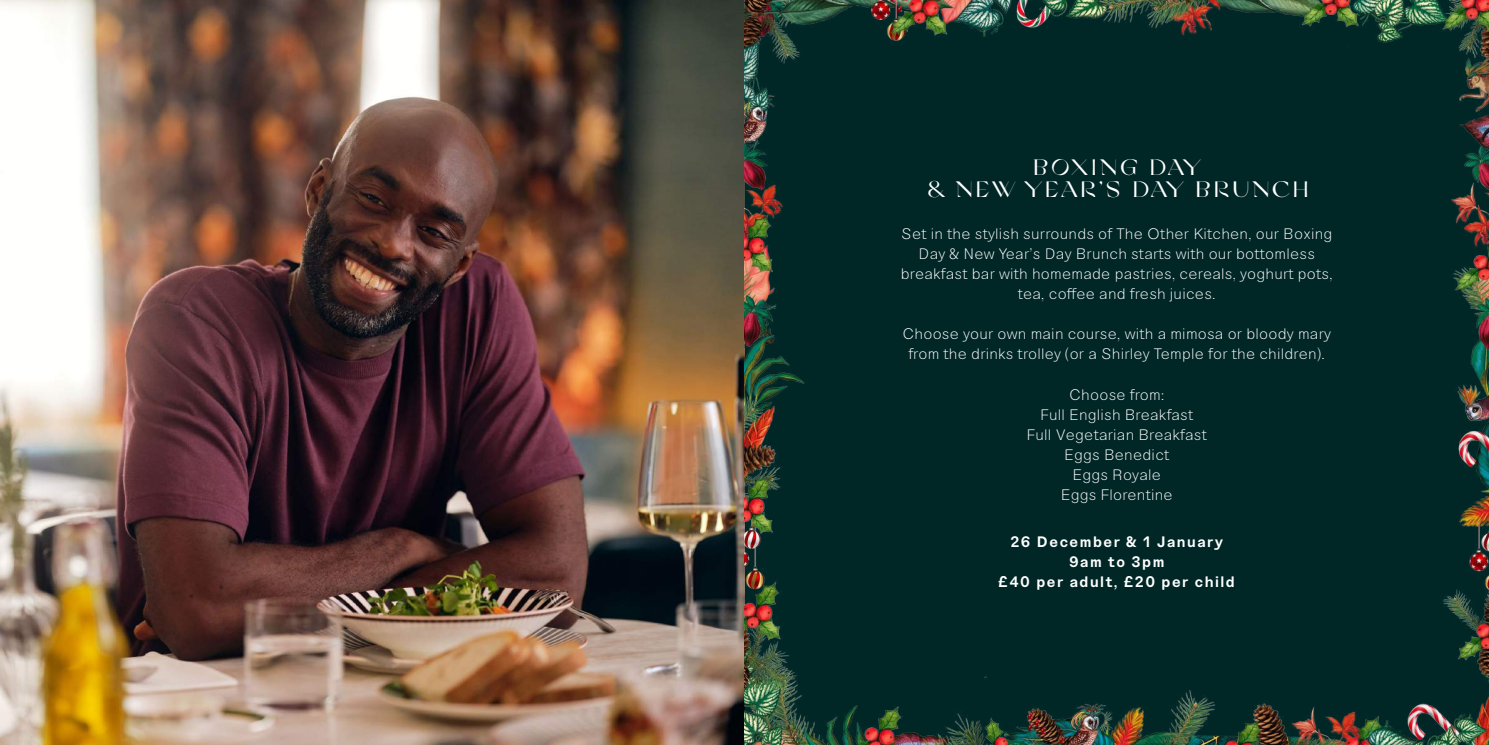
<style>
.page{position:relative;width:1489px;height:745px;background:#fff}
.page>*{position:absolute;margin:0;border:0;box-sizing:border-box;transform-origin:0 0}
.t1{font:22.5px/22.5px "Grand Slang B Side";letter-spacing:.14em;color:#fff;text-align:center}
.t2{font:300 15px/19.9px "NT Bau";letter-spacing:.015em;color:#fff;text-align:center}
.t3{font:700 15px/20px "NT Bau";letter-spacing:.1em;color:#fff;text-align:center}
</style>
<div class="page">
<img style="left:0;top:0;width:1488px;height:744px">
<h1 class="t1" style="left:926px;top:156px;width:382px">BOXING DAY<br>&amp; NEW YEAR’S DAY BRUNCH</h1>
<p class="t2" style="left:900px;top:223px;width:433px">Set in the stylish surrounds of The Other Kitchen, our Boxing Day &amp; New Year’s Day Brunch starts with our bottomless breakfast bar with homemade pastries, cereals, yoghurt pots, tea, coffee and fresh juices.</p>
<p class="t2" style="left:902px;top:323px;width:430px">Choose your own main course, with a mimosa or bloody mary from the drinks trolley (or a Shirley Temple for the children).</p>
<p class="t2" style="left:1026px;top:385px;width:182px">Choose from:<br>Full English Breakfast<br>Full Vegetarian Breakfast<br>Eggs Benedict<br>Eggs Royale<br>Eggs Florentine</p>
<p class="t3" style="left:998px;top:532px;width:238px">26 December &amp; 1 January<br>9am to 3pm<br>£40 per adult, £20 per child</p>
</div>
